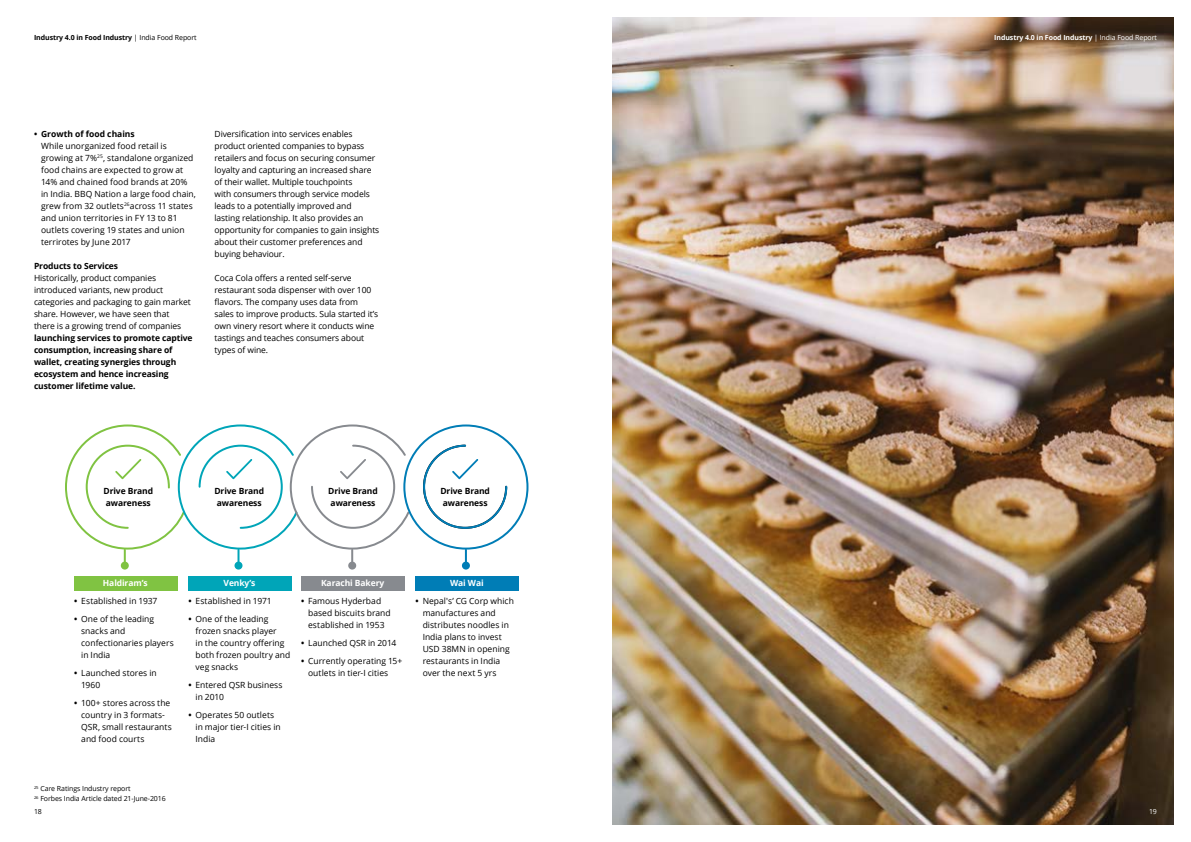
<style>
.page{position:relative;width:1191px;height:842px;background:#fff}
.page>*{position:absolute;margin:0;border:0;box-sizing:border-box;transform-origin:0 0}
.t1{font:8.5px/12px "Open Sans";letter-spacing:-.01em;color:#000}
.t2{font:700 8.5px/12px "Open Sans";letter-spacing:-.01em;color:#000}
.t3{font:700 8.5px "Open Sans";letter-spacing:-.01em;color:#fff}
.t4{font:7px/9.5px "Open Sans";letter-spacing:-.01em;color:#000}
.t5{font:700 7px "Open Sans";letter-spacing:-.01em;color:#000}
.t6{font:700 7px "Open Sans";letter-spacing:-.01em;color:#fff}
.t7{font:7px "Open Sans";color:#fff}
.s1{font-weight:400}
.s2{font-weight:700}
</style>
<div class="page">
<img style="left:612px;top:17px;width:562px;height:808px">
<svg style="left:422px;top:444px;width:86px;height:86px"></svg>
<svg style="left:465px;top:550px;width:2px;height:12px"></svg>
<div style="left:462px;top:562px;width:8px;height:8px;background:#007db6;border-radius:50%"></div>
<div style="left:348px;top:562px;width:8px;height:8px;background:#878a8f;border-radius:50%"></div>
<svg style="left:234px;top:562px;width:8px;height:8px"></svg>
<svg style="left:65px;top:424px;width:346px;height:142px"></svg>
<div style="left:121px;top:562px;width:8px;height:8px;background:#80c342;border-radius:50%"></div>
<div style="left:74px;top:576px;width:104px;height:15px;background:#80c342"></div>
<div style="left:188px;top:576px;width:103px;height:15px;background:#00a5b8"></div>
<div style="left:302px;top:576px;width:103px;height:15px;background:#878a8f"></div>
<div style="left:415px;top:576px;width:104px;height:15px;background:#007db6"></div>
<p class="t5" style="left:34px;top:32px;width:164px">Industry 4.0 in Food Industry <span class="s1">| India Food Report</span></p>
<p class="t2" style="left:34px;top:127px;width:102px">• Growth of food chains</p>
<p class="t1" style="left:41px;top:139px;width:156px">While unorganized food retail is growing at 7%<sup>25</sup>, standalone organized food chains are expected to grow at 14% and chained food brands at 20% in India. BBQ Nation a large food chain, grew from 32 outlets<sup>26</sup>across 11 states and union territories in FY 13 to 81 outlets covering 19 states and union terrirotes by June 2017</p>
<p class="t2" style="left:34px;top:259px;width:86px">Products to Services</p>
<p class="t1" style="left:34px;top:271px;width:158px">Historically, product companies introduced variants, new product categories and packaging to gain market share. However, we have seen that there is a growing trend of companies</p>
<p class="t2" style="left:34px;top:331px;width:160px">launching services to promote captive consumption, increasing share of wallet, creating synergies through ecosystem and hence increasing customer lifetime value.</p>
<p class="t1" style="left:214px;top:127px;width:166px">Diversification into services enables product oriented companies to bypass retailers and focus on securing consumer loyalty and capturing an increased share of their wallet. Multiple touchpoints<br>with consumers through service models leads to a potentially improved and<br>lasting relationship. It also provides an opportunity for companies to gain insights about their customer preferences and buying behaviour.</p>
<p class="t1" style="left:214px;top:271px;width:165px">Coca Cola offers a rented self-serve restaurant soda dispenser with over 100 flavors. The company uses data from sales to improve products. Sula started it’s own vinery resort where it conducts wine tastings and teaches consumers about types of wine.</p>
<p class="t2" style="left:103px;top:485px;width:51px">Drive Brand awareness</p>
<p class="t2" style="left:214px;top:485px;width:51px">Drive Brand awareness</p>
<p class="t2" style="left:328px;top:485px;width:51px">Drive Brand awareness</p>
<p class="t2" style="left:440px;top:485px;width:51px">Drive Brand awareness</p>
<p class="t3" style="left:103px;top:577px;width:46px">Haldiram’s</p>
<p class="t1" style="left:74px;top:595px;width:85px"><span class="s2">•</span> Established in 1937</p>
<p class="t1" style="left:81px;top:613px;width:94px;text-indent:-7px"><span class="s2">•</span> One of the leading snacks and confectionaries players in India</p>
<p class="t1" style="left:81px;top:667px;width:77px;text-indent:-7px"><span class="s2">•</span> Launched stores in<br>1960</p>
<p class="t1" style="left:81px;top:697px;width:92px;text-indent:-7px"><span class="s2">•</span> 100+ stores across the country in 3 formats-<br>QSR, small restaurants and food courts</p>
<p class="t3" style="left:224px;top:577px;width:33px">Venky’s</p>
<p class="t1" style="left:188px;top:595px;width:85px"><span class="s2">•</span> Established in 1971</p>
<p class="t1" style="left:196px;top:613px;width:96px;text-indent:-7px"><span class="s2">•</span> One of the leading frozen snacks player<br>in the country offering both frozen poultry and veg snacks</p>
<p class="t1" style="left:196px;top:679px;width:88px;text-indent:-7px"><span class="s2">•</span> Entered QSR business in 2010</p>
<p class="t1" style="left:196px;top:709px;width:87px;text-indent:-7px"><span class="s2">•</span> Operates 50 outlets in major tier-I cities in<br>India</p>
<p class="t3" style="left:321px;top:577px;width:65px">Karachi Bakery</p>
<p class="t1" style="left:308px;top:595px;width:84px;text-indent:-7px"><span class="s2">•</span> Famous Hyderbad based biscuits brand established in 1953</p>
<p class="t1" style="left:301px;top:637px;width:97px"><span class="s2">•</span> Launched QSR in 2014</p>
<p class="t1" style="left:308px;top:655px;width:96px;text-indent:-7px"><span class="s2">•</span> Currently operating 15+ outlets in tier-I cities</p>
<p class="t3" style="left:450px;top:577px;width:35px">Wai Wai</p>
<p class="t1" style="left:423px;top:595px;width:93px;text-indent:-7px"><span class="s2">•</span> Nepal's’ CG Corp which manufactures and distributes noodles in<br>India plans to invest<br>USD 38MN in opening restaurants in India over the next 5 yrs</p>
<p class="t4" style="left:34px;top:784px;width:133px"><sup>25</sup> Care Ratings Industry report<br><sup>26</sup> Forbes India Article dated 21-June-2016</p>
<p class="t6" style="left:994px;top:32px;width:164px">Industry 4.0 in Food Industry <span class="s1">| India Food Report</span></p>
<p class="t4" style="left:34px;top:807px;width:9px">18</p>
<p class="t7" style="left:1149px;top:807px;width:9px">19</p>
</div>
